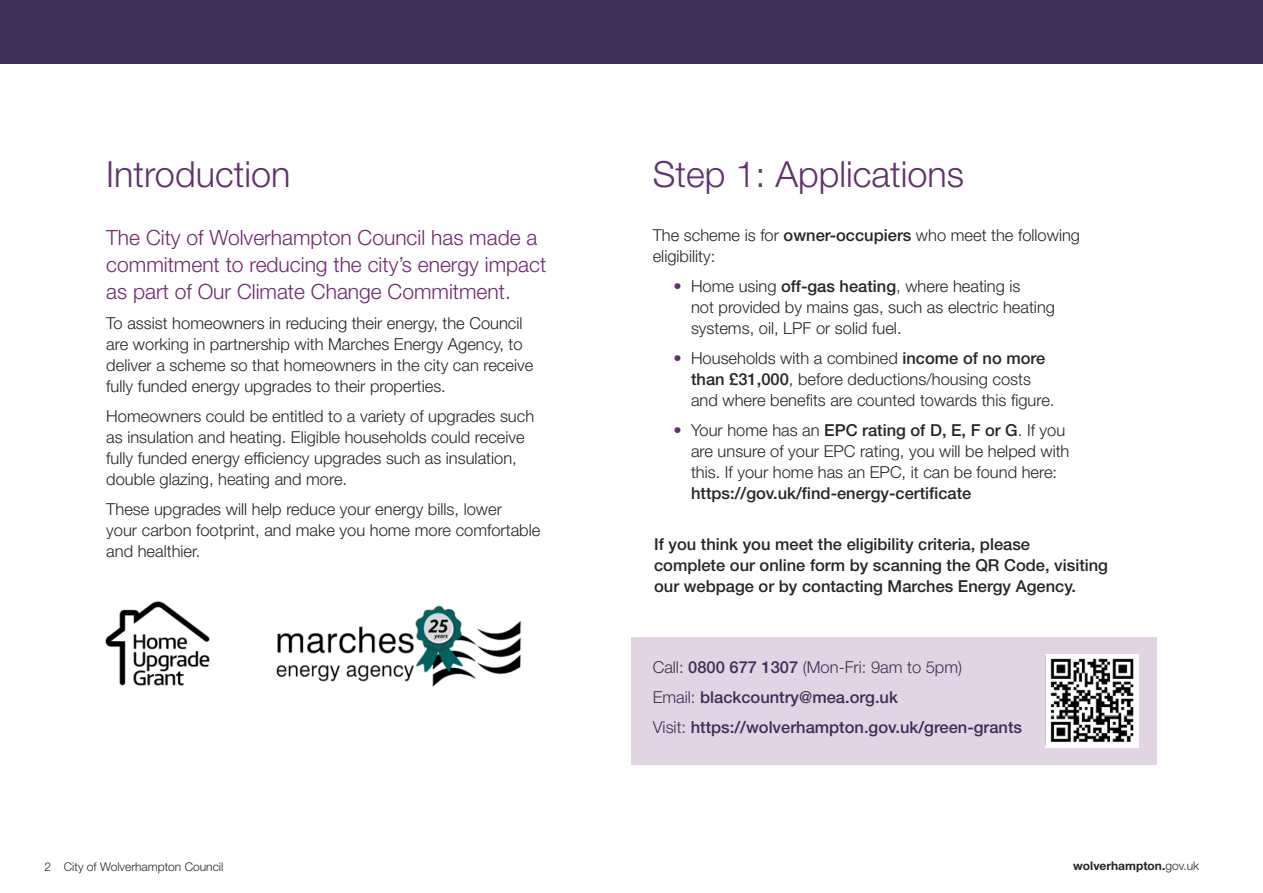
<style>
.page{position:relative;width:1263px;height:893px;background:#fff}
.page>*{position:absolute;margin:0;border:0;box-sizing:border-box;transform-origin:0 0}
.t1{font:300 36px "Helvetica Neue LT Std";color:#5e326b}
.t2{font:300 21px/27px "Helvetica Neue LT Std";color:#6e2970}
.t3{font:300 16.5px/21px "Helvetica Neue LT Std";color:#272526}
.t4{font:500 16.5px/21px "Helvetica Neue LT Std";color:#272526}
.t5{font:500 16.5px "Helvetica Neue LT Std";color:#3d2f55}
.t6{font:300 16.5px "Helvetica Neue LT Std";color:#3d2f55}
.t7{font:300 12px "Helvetica Neue LT Std";color:#272526}
.t8{font:700 12px "Helvetica Neue LT Std";color:#272526}
.s1{font-weight:500}
.s2{color:#5e326b}
.s3{font-weight:300}
</style>
<div class="page">
<div style="left:631px;top:637px;width:526px;height:128px;background:#e2d4e2"></div>
<div style="left:0;top:0;width:1263px;height:64px;background:#3d2f55"></div>
<img style="left:106px;top:602px;width:104px;height:83px">
<img style="left:276px;top:605px;width:246px;height:82px">
<div style="left:1045px;top:654px;width:94px;height:94px;background:#fff"></div>
<img style="left:1050px;top:658px;width:84px;height:84px">
<p class="t1" style="left:106px;top:162px;width:186px">Introduction</p>
<p class="t2" style="left:106px;top:226px;width:441px">The City of Wolverhampton Council has made a commitment to reducing the city’s energy impact as part of Our Climate Change Commitment.</p>
<p class="t3" style="left:106px;top:314px;width:429px">To assist homeowners in reducing their energy, the Council are working in partnership with Marches Energy Agency, to deliver a scheme so that homeowners in the city can receive fully funded energy upgrades to their properties.</p>
<p class="t3" style="left:106px;top:407px;width:429px">Homeowners could be entitled to a variety of upgrades such as insulation and heating. Eligible households could receive fully funded energy efficiency upgrades such as insulation, double glazing, heating and more.</p>
<p class="t3" style="left:106px;top:500px;width:436px">These upgrades will help reduce your energy bills, lower<br>your carbon footprint, and make you home more comfortable and healthier.</p>
<p class="t1" style="left:653px;top:162px;width:313px">Step 1: Applications</p>
<p class="t3" style="left:653px;top:227px;width:429px">The scheme is for <span class="s1">owner-occupiers</span> who meet the following eligibility:</p>
<p class="t3" style="left:691px;top:278px;width:366px;text-indent:-18px"><span class="s2">•</span> Home using <span class="s1">off-gas heating</span>, where heating is<br>not provided by mains gas, such as electric heating systems, oil, LPF or solid fuel.</p>
<p class="t3" style="left:691px;top:350px;width:365px;text-indent:-18px"><span class="s2">•</span> Households with a combined <span class="s1">income of no more than £31,000</span>, before deductions/housing costs and where benefits are counted towards this figure.</p>
<p class="t3" style="left:691px;top:422px;width:380px;text-indent:-18px"><span class="s2">•</span> Your home has an <span class="s1">EPC rating of D, E, F or G</span>. If you are unsure of your EPC rating, you will be helped with this. If your home has an EPC, it can be found here: <span class="s1">https://gov.uk/find-energy-certificate</span></p>
<p class="t4" style="left:654px;top:536px;width:455px">If you think you meet the eligibility criteria, please<br>complete our online form by scanning the QR Code, visiting our webpage or by contacting Marches Energy Agency.</p>
<p class="t6" style="left:653px;top:662px;width:311px">Call: <span class="s1">0800 677 1307</span> (Mon-Fri: 9am to 5pm)</p>
<p class="t5" style="left:653px;top:692px;width:247px"><span class="s3">Email:</span> blackcountry@mea.org.uk</p>
<p class="t5" style="left:653px;top:722px;width:371px"><span class="s3">Visit:</span> https://wolverhampton.gov.uk/green-grants</p>
<p class="t7" style="left:44px;top:862px;width:8px">2</p>
<p class="t7" style="left:64px;top:862px;width:161px">City of Wolverhampton Council</p>
<p class="t8" style="left:1073px;top:859px;width:127px">wolverhampton.<span class="s3">gov.uk</span></p>
</div>
